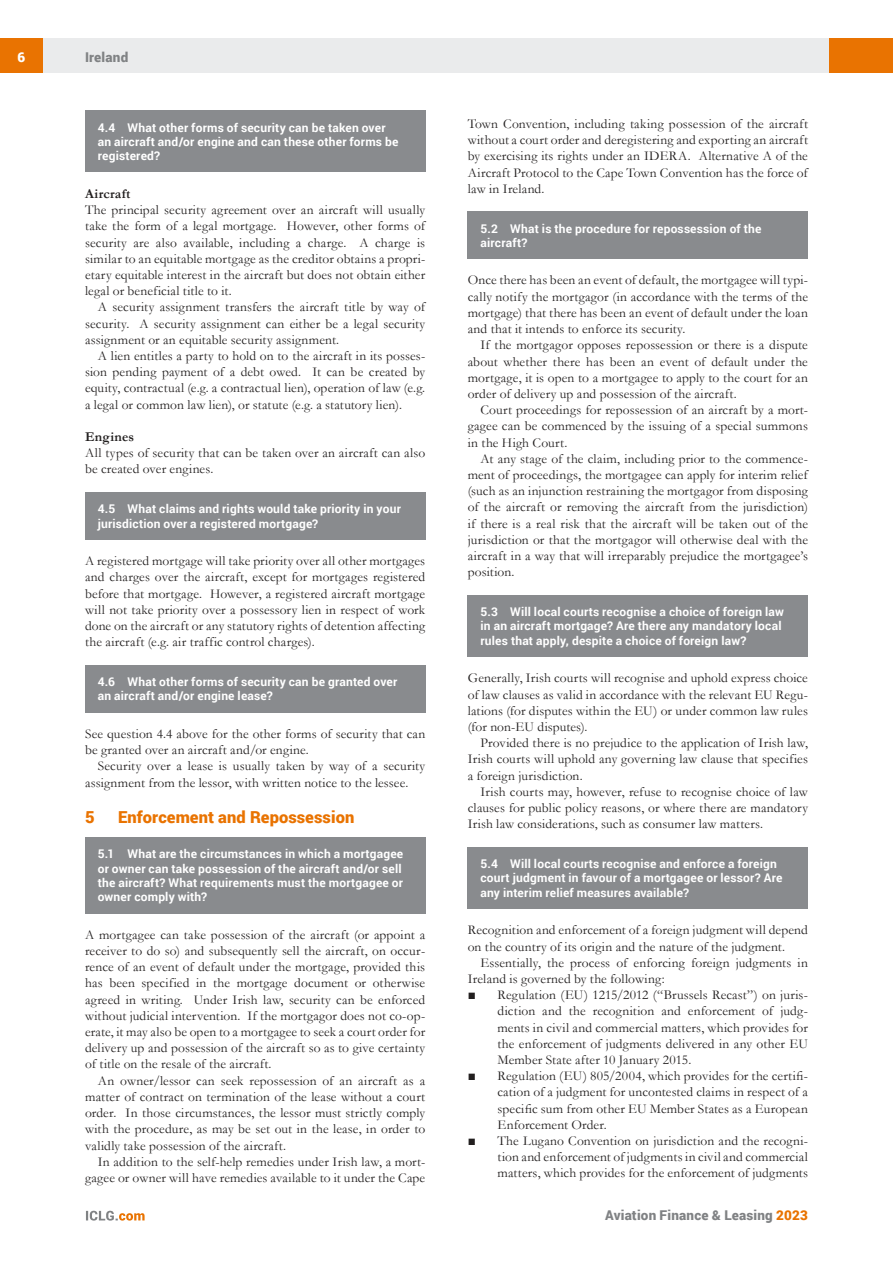
<style>
.page{position:relative;width:893px;height:1263px;background:#fff}
.page>*{position:absolute;margin:0;border:0;box-sizing:border-box;transform-origin:0 0}
.t1{font:900 16.5px "Roboto";letter-spacing:.005em;color:#e97301}
.t2{font:13.5px/16.2px "Garamond";letter-spacing:.01em;color:#221f1f;text-align:justify}
.t3{font:900 13.5px "Roboto";letter-spacing:.015em;color:#808284}
.t4{font:700 13.5px "Garamond";letter-spacing:.025em;color:#221f1f}
.t5{font:900 13.5px "Roboto";color:#fff}
.t6{font:700 12px/14.4px "Roboto";letter-spacing:.015em;color:#fff}
.s1{color:#e97301}
</style>
<div class="page">
<div style="left:43px;top:38px;width:786px;height:34px;background:#eaebec"></div>
<div style="left:0;top:38px;width:43px;height:34px;background:#e97301"></div>
<div style="left:829px;top:38px;width:64px;height:34px;background:#e97301"></div>
<svg style="left:86px;top:1211px;width:59px;height:9px"></svg>
<div style="left:468px;top:212px;width:340px;height:47px;background:#898b8e"></div>
<div style="left:468px;top:595px;width:340px;height:62px;background:#898b8e"></div>
<div style="left:468px;top:847px;width:340px;height:61px;background:#898b8e"></div>
<div style="left:85px;top:111px;width:340px;height:61px;background:#898b8e"></div>
<div style="left:85px;top:492px;width:340px;height:47px;background:#898b8e"></div>
<div style="left:85px;top:665px;width:340px;height:47px;background:#898b8e"></div>
<div style="left:85px;top:837px;width:340px;height:76px;background:#898b8e"></div>
<p class="t5" style="left:17px;top:52px;width:9px">6</p>
<p class="t3" style="left:85px;top:52px;width:45px">Ireland</p>
<p class="t6" style="left:98px;top:121px;width:302px">4.4 What other forms of security can be taken over an aircraft and/or engine and can these other forms be registered?</p>
<p class="t4" style="left:85px;top:189px;width:47px">Aircraft</p>
<p class="t2" style="left:85px;top:203px;width:342px">The principal security agreement over an aircraft will usually take the form of a legal mortgage. However, other forms of security are also available, including a charge. A charge is similar to an equitable mortgage as the creditor obtains a propri&shy;etary equitable interest in the aircraft but does not obtain either legal or beneficial title to it.</p>
<p class="t2" style="left:85px;top:300px;width:342px;text-indent:13px">A security assignment transfers the aircraft title by way of security. A security assignment can either be a legal security assignment or an equitable security assignment.</p>
<p class="t2" style="left:85px;top:349px;width:342px;text-indent:13px">A lien entitles a party to hold on to the aircraft in its posses&shy;sion pending payment of a debt owed. It can be created by equity, contractual (e.g. a contractual lien), operation of law (e.g. a legal or common law lien), or statute (e.g. a statutory lien).</p>
<p class="t4" style="left:85px;top:432px;width:51px">Engines</p>
<p class="t2" style="left:85px;top:446px;width:342px">All types of security that can be taken over an aircraft can also be created over engines.</p>
<p class="t6" style="left:98px;top:503px;width:305px">4.5 What claims and rights would take priority in your jurisdiction over a registered mortgage?</p>
<p class="t2" style="left:85px;top:554px;width:342px">A registered mortgage will take priority over all other mortgages and charges over the aircraft, except for mortgages registered before that mortgage. However, a registered aircraft mortgage will not take priority over a possessory lien in respect of work done on the aircraft or any statutory rights of detention affecting the aircraft (e.g. air traffic control charges).</p>
<p class="t6" style="left:98px;top:675px;width:301px">4.6 What other forms of security can be granted over an aircraft and/or engine lease?</p>
<p class="t2" style="left:85px;top:727px;width:342px">See question 4.4 above for the other forms of security that can be granted over an aircraft and/or engine.</p>
<p class="t2" style="left:85px;top:759px;width:342px;text-indent:13px">Security over a lease is usually taken by way of a security assignment from the lessor, with written notice to the lessee.</p>
<p class="t1" style="left:85px;top:810px;width:11px">5</p>
<p class="t1" style="left:118px;top:810px;width:238px">Enforcement and Repossession</p>
<p class="t6" style="left:98px;top:847px;width:307px">5.1 What are the circumstances in which a mortgagee or owner can take possession of the aircraft and/or sell the aircraft? What requirements must the mortgagee or owner comply with?</p>
<p class="t2" style="left:85px;top:928px;width:342px">A mortgagee can take possession of the aircraft (or appoint a receiver to do so) and subsequently sell the aircraft, on occur&shy;rence of an event of default under the mortgage, provided this has been specified in the mortgage document or otherwise agreed in writing. Under Irish law, security can be enforced without judicial intervention. If the mortgagor does not co-op&shy;erate, it may also be open to a mortgagee to seek a court order for delivery up and possession of the aircraft so as to give certainty of title on the resale of the aircraft.</p>
<p class="t2" style="left:85px;top:1074px;width:342px;text-indent:13px">An owner/lessor can seek repossession of an aircraft as a matter of contract on termination of the lease without a court order. In those circumstances, the lessor must strictly comply with the procedure, as may be set out in the lease, in order to validly take possession of the aircraft.</p>
<p class="t2" style="left:85px;top:1155px;width:342px;text-align:right">In addition to the self-help remedies under Irish law, a mort&shy;gagee or owner will have remedies available to it under the Cape</p>
<p class="t2" style="left:468px;top:117px;width:342px">Town Convention, including taking possession of the aircraft without a court order and deregistering and exporting an aircraft by exercising its rights under an IDERA. Alternative A of the Aircraft Protocol to the Cape Town Convention has the force of law in Ireland.</p>
<p class="t6" style="left:480px;top:222px;width:282px">5.2 What is the procedure for repossession of the aircraft?</p>
<p class="t2" style="left:468px;top:273px;width:342px">Once there has been an event of default, the mortgagee will typi&shy;cally notify the mortgagor (in accordance with the terms of the mortgage) that there has been an event of default under the loan and that it intends to enforce its security.</p>
<p class="t2" style="left:468px;top:338px;width:342px;text-indent:13px">If the mortgagor opposes repossession or there is a dispute about whether there has been an event of default under the mortgage, it is open to a mortgagee to apply to the court for an order of delivery up and possession of the aircraft.</p>
<p class="t2" style="left:468px;top:403px;width:342px;text-indent:13px">Court proceedings for repossession of an aircraft by a mort&shy;gagee can be commenced by the issuing of a special summons in the High Court.</p>
<p class="t2" style="left:468px;top:452px;width:342px;text-indent:13px">At any stage of the claim, including prior to the commence&shy;ment of proceedings, the mortgagee can apply for interim relief (such as an injunction restraining the mortgagor from disposing of the aircraft or removing the aircraft from the jurisdiction) if there is a real risk that the aircraft will be taken out of the jurisdiction or that the mortgagor will otherwise deal with the aircraft in a way that will irreparably prejudice the mortgagee’s position.</p>
<p class="t6" style="left:480px;top:605px;width:305px">5.3 Will local courts recognise a choice of foreign law in an aircraft mortgage? Are there any mandatory local rules that apply, despite a choice of foreign law?</p>
<p class="t2" style="left:468px;top:671px;width:342px">Generally, Irish courts will recognise and uphold express choice of law clauses as valid in accordance with the relevant EU Regu&shy;lations (for disputes within the EU) or under common law rules (for non-EU disputes).</p>
<p class="t2" style="left:468px;top:736px;width:342px;text-indent:13px">Provided there is no prejudice to the application of Irish law, Irish courts will uphold any governing law clause that specifies a foreign jurisdiction.</p>
<p class="t2" style="left:468px;top:785px;width:342px;text-indent:13px">Irish courts may, however, refuse to recognise choice of law clauses for public policy reasons, or where there are mandatory Irish law considerations, such as consumer law matters.</p>
<p class="t6" style="left:480px;top:857px;width:304px">5.4 Will local courts recognise and enforce a foreign court judgment in favour of a mortgagee or lessor? Are any interim relief measures available?</p>
<p class="t2" style="left:468px;top:923px;width:342px">Recognition and enforcement of a foreign judgment will depend on the country of its origin and the nature of the judgment.</p>
<p class="t2" style="left:468px;top:956px;width:342px;text-indent:13px">Essentially, the process of enforcing foreign judgments in<br>Ireland is governed by the following:</p>
<p class="t2" style="left:497px;top:986px;width:312px;text-indent:-30px">■ Regulation (EU) 1215/2012 (“Brussels Recast”) on juris&shy;diction and the recognition and enforcement of judg&shy;ments in civil and commercial matters, which provides for the enforcement of judgments delivered in any other EU Member State after 10 January 2015.</p>
<p class="t2" style="left:497px;top:1067px;width:312px;text-indent:-30px">■ Regulation (EU) 805/2004, which provides for the certi昀椀&shy;cation of a judgment for uncontested claims in respect of a speci昀椀c sum from other EU Member States as a European Enforcement Order.</p>
<p class="t2" style="left:497px;top:1132px;width:312px;text-indent:-30px">■ The Lugano Convention on jurisdiction and the recogni&shy;tion and enforcement of judgments in civil and commercial matters, which provides for the enforcement of judgments</p>
<p class="t3" style="left:605px;top:1210px;width:204px">Aviation Finance &amp; Leasing <span class="s1">2023</span></p>
</div>
